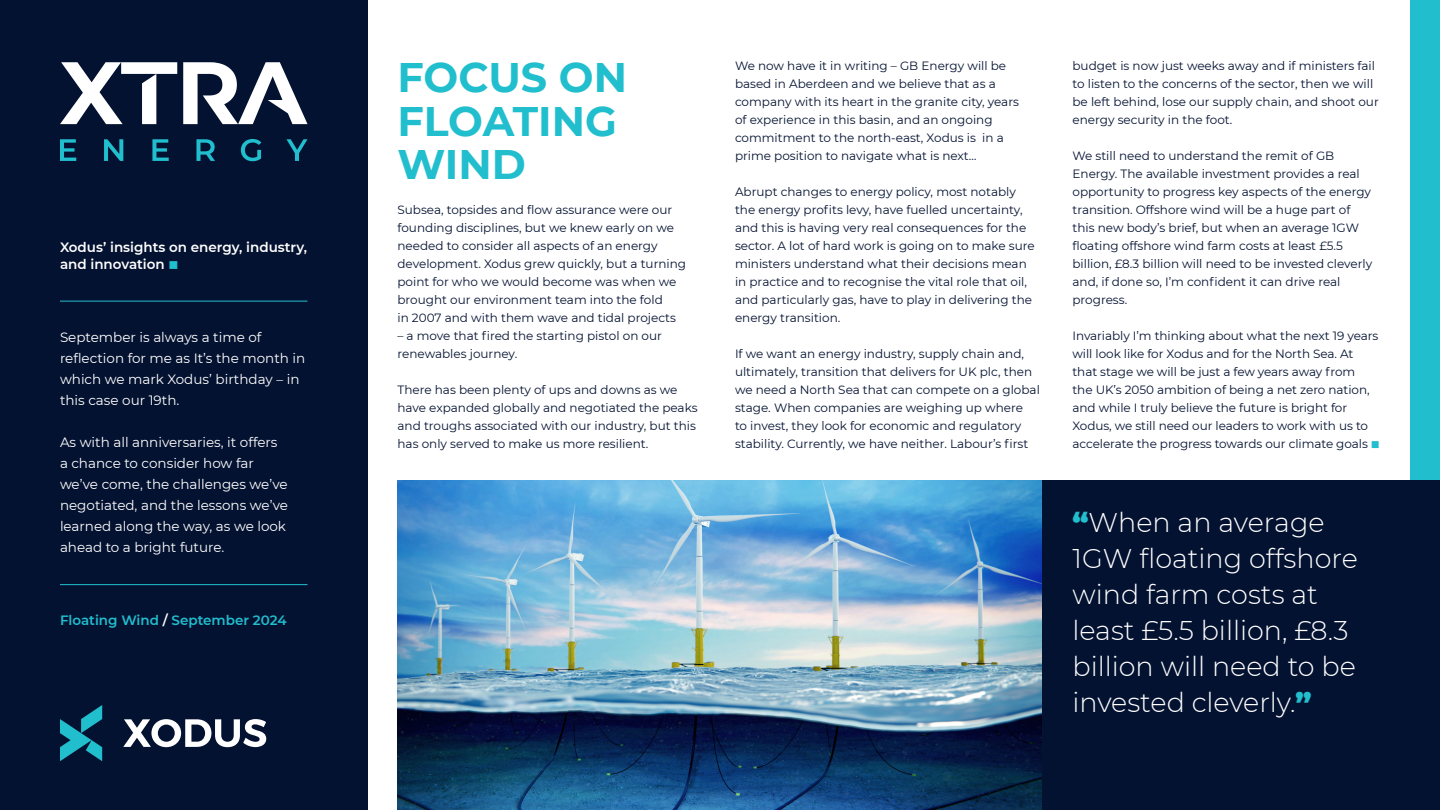
<style>
.page{position:relative;width:1440px;height:810px;background:#fff}
.page>*{position:absolute;margin:0;border:0;box-sizing:border-box;transform-origin:0 0}
.t1{font:700 41.25px/43.5px "Montserrat";color:#21bece}
.t2{font:300 27px/36px "Montserrat";color:#fff}
.t3{font:13.5px/21px "Montserrat";color:#fff}
.t4{font:600 13.5px/16.5px "Montserrat";color:#fff}
.t5{font:600 13.5px "Montserrat";color:#21bece}
.t6{font:12px/18px "Montserrat";color:#041231}
.s1{color:#21bece}
.s2{color:#fff}
.s3{font-weight:900;color:#21bece}
</style>
<div class="page">
<div style="left:0;top:0;width:368px;height:810px;background:#041231"></div>
<svg style="left:123px;top:719px;width:143px;height:28px"></svg>
<svg style="left:60px;top:705px;width:42px;height:56px"></svg>
<div style="left:1410px;top:0;width:30px;height:810px;background:#21bece"></div>
<hr style="left:60px;top:584px;width:248px;height:1px;background:#21bece">
<hr style="left:60px;top:301px;width:248px;height:1px;background:#21bece">
<svg style="left:60px;top:62px;width:117px;height:62px"></svg>
<svg style="left:183px;top:62px;width:124px;height:62px"></svg>
<svg style="left:60px;top:139px;width:16px;height:22px"></svg>
<svg style="left:104px;top:139px;width:19px;height:22px"></svg>
<svg style="left:152px;top:139px;width:17px;height:22px"></svg>
<svg style="left:196px;top:139px;width:19px;height:22px"></svg>
<svg style="left:241px;top:139px;width:20px;height:22px"></svg>
<svg style="left:286px;top:139px;width:22px;height:22px"></svg>
<img style="left:398px;top:480px;width:644px;height:330px">
<div style="left:1042px;top:480px;width:398px;height:330px;background:#041231"></div>
<p class="t4" style="left:60px;top:239px;width:249px">Xodus’ insights on energy, industry, and innovation <span class="s1">■</span></p>
<p class="t3" style="left:60px;top:327px;width:247px">September is always a time of reflection for me as It’s the month in which we mark Xodus’ birthday – in this case our 19th.</p>
<p class="t3" style="left:60px;top:432px;width:230px">As with all anniversaries, it offers a chance to consider how far we’ve come, the challenges we’ve negotiated, and the lessons we’ve learned along the way, as we look ahead to a bright future.</p>
<p class="t5" style="left:60px;top:610px;width:228px">Floating Wind <span class="s2">/</span> September 2024</p>
<p class="t1" style="left:398px;top:54px;width:231px">FOCUS ON<br>FLOATING<br>WIND</p>
<p class="t6" style="left:398px;top:200px;width:290px">Subsea, topsides and flow assurance were our founding disciplines, but we knew early on we needed to consider all aspects of an energy development. Xodus grew quickly, but a turning point for who we would become was when we brought our environment team into the fold<br>in 2007 and with them wave and tidal projects</p>
<p class="t6" style="left:398px;top:326px;width:266px">– a move that fired the starting pistol on our renewables journey.</p>
<p class="t6" style="left:398px;top:380px;width:302px">There has been plenty of ups and downs as we have expanded globally and negotiated the peaks and troughs associated with our industry, but this has only served to make us more resilient.</p>
<p class="t6" style="left:735px;top:56px;width:286px">We now have it in writing – GB Energy will be based in Aberdeen and we believe that as a company with its heart in the granite city, years of experience in this basin, and an ongoing commitment to the north-east, Xodus is in a prime position to navigate what is next…</p>
<p class="t6" style="left:735px;top:182px;width:301px">Abrupt changes to energy policy, most notably the energy profits levy, have fuelled uncertainty, and this is having very real consequences for the sector. A lot of hard work is going on to make sure ministers understand what their decisions mean in practice and to recognise the vital role that oil, and particularly gas, have to play in delivering the energy transition.</p>
<p class="t6" style="left:735px;top:344px;width:306px">If we want an energy industry, supply chain and, ultimately, transition that delivers for UK plc, then we need a North Sea that can compete on a global stage. When companies are weighing up where<br>to invest, they look for economic and regulatory stability. Currently, we have neither. Labour’s first</p>
<p class="t6" style="left:1072px;top:56px;width:308px">budget is now just weeks away and if ministers fail to listen to the concerns of the sector, then we will be left behind, lose our supply chain, and shoot our energy security in the foot.</p>
<p class="t6" style="left:1072px;top:146px;width:301px">We still need to understand the remit of GB Energy. The available investment provides a real opportunity to progress key aspects of the energy transition. Offshore wind will be a huge part of this new body’s brief, but when an average 1GW floating offshore wind farm costs at least £5.5 billion, £8.3 billion will need to be invested cleverly and, if done so, I’m confident it can drive real progress.</p>
<p class="t6" style="left:1072px;top:326px;width:309px">Invariably I’m thinking about what the next 19 years will look like for Xodus and for the North Sea. At that stage we will be just a few years away from<br>the UK’s 2050 ambition of being a net zero nation, and while I truly believe the future is bright for Xodus, we still need our leaders to work with us to accelerate the progress towards our climate goals <span class="s1">■</span></p>
<p class="t2" style="left:1072px;top:504px;width:287px"><span class="s3">“</span>When an average<br>1GW floating offshore wind farm costs at least £5.5 billion, £8.3 billion will need to be invested cleverly.<span class="s3">”</span></p>
</div>
